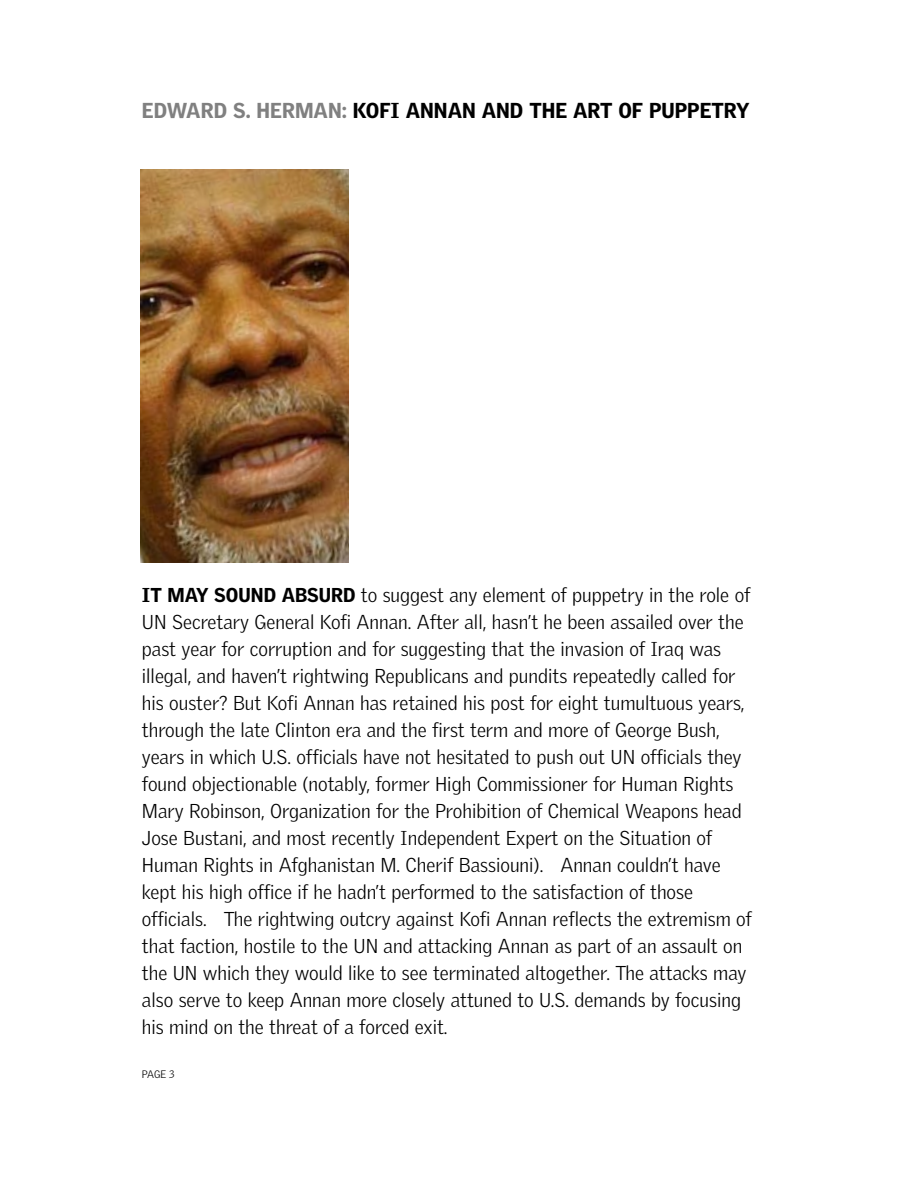
<style>
.page{position:relative;width:918px;height:1188px;background:#fff}
.page>*{position:absolute;margin:0;border:0;box-sizing:border-box;transform-origin:0 0}
.t1{font:900 21px "Griffith Gothic";color:#000}
.t2{font:300 19.5px/27px "Griffith Gothic";color:#000}
.t3{font:300 10.5px "Griffith Gothic";color:#000}
.s1{color:#808080}
.s2{font-weight:900}
</style>
<div class="page">
<img style="left:140px;top:170px;width:209px;height:392px">
<p class="t1" style="left:142px;top:98px;width:609px"><span class="s1">EDWARD S. HERMAN:</span> KOFI ANNAN AND THE ART OF PUPPETRY</p>
<p class="t2" style="left:142px;top:581px;width:611px"><span class="s2">IT MAY SOUND ABSURD</span> to suggest any element of puppetry in the role of UN Secretary General Kofi Annan. After all, hasn’t he been assailed over the past year for corruption and for suggesting that the invasion of Iraq was illegal, and haven’t rightwing Republicans and pundits repeatedly called for his ouster? But Kofi Annan has retained his post for eight tumultuous years, through the late Clinton era and the first term and more of George Bush, years in which U.S. officials have not hesitated to push out UN officials they found objectionable (notably, former High Commissioner for Human Rights Mary Robinson, Organization for the Prohibition of Chemical Weapons head Jose Bustani, and most recently Independent Expert on the Situation of Human Rights in Afghanistan M. Cherif Bassiouni). Annan couldn’t have kept his high office if he hadn’t performed to the satisfaction of those officials. The rightwing outcry against Kofi Annan reflects the extremism of that faction, hostile to the UN and attacking Annan as part of an assault on the UN which they would like to see terminated altogether. The attacks may also serve to keep Annan more closely attuned to U.S. demands by focusing his mind on the threat of a forced exit.</p>
<p class="t3" style="left:142px;top:1068px;width:34px">PAGE 3</p>
</div>
